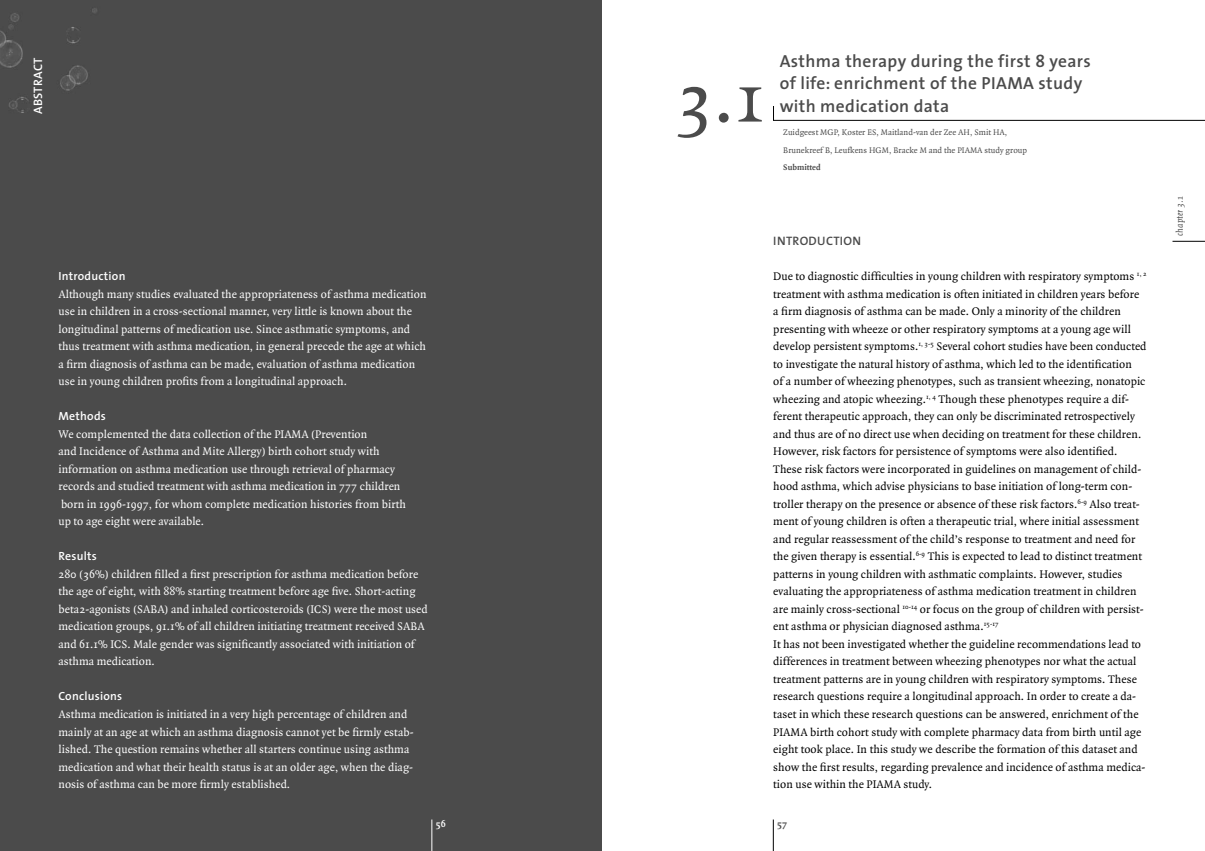
<style>
.page{position:relative;width:1205px;height:851px;background:#fff}
.page>*{position:absolute;margin:0;border:0;box-sizing:border-box;transform-origin:0 0}
.t1{font:75px "Quadraat";color:#4b4b4b}
.t2{font:600 17.5px/22.5px "The Sans";letter-spacing:.02em;color:#4b4b4b}
.t3{font:600 12.25px "The Sans";letter-spacing:.03em;color:#4b4b4b}
.t4{font:600 12.25px "The Sans";letter-spacing:.025em;color:#fff}
.t5{font:11.88px/17.5px "Quadraat";letter-spacing:.005em;color:#000}
.t6{font:11.88px/17.5px "Quadraat";letter-spacing:.005em;color:#fff}
.t7{font:600 11.88px "The Sans";letter-spacing:.02em;color:#fff}
.t8{font:italic 10px "Quadraat";letter-spacing:.005em;color:#4b4b4b}
.t9{font:700 10px "Quadraat";color:#fff}
.t10{font:700 10px "Quadraat";color:#4b4b4b}
.t11{font:8.75px/17.5px "Quadraat";letter-spacing:.005em;color:#4b4b4b}
.t12{font:700 8.75px "Quadraat";letter-spacing:.005em;color:#4b4b4b}
</style>
<div class="page">
<div style="left:0;top:0;width:602px;height:850px;background:#4b4b4b"></div>
<img style="left:0;top:8px;width:97px;height:105px">
<hr style="left:432px;top:819px;width:1px;height:31px;background:#fff">
<hr style="left:773px;top:819px;width:1px;height:31px;background:#000">
<hr style="left:1172px;top:241px;width:33px;height:1px;background:#000">
<svg style="left:773px;top:106px;width:432px;height:15px"></svg>
<p class="t4" style="left:28px;top:114px;width:58px;rotate:-90deg">ABSTRACT</p>
<h1 class="t1" style="left:675px;top:59px;width:91px">3.1</h1>
<h2 class="t2" style="left:780px;top:49px;width:313px">Asthma therapy during the first 8 years of life: enrichment of the PIAMA study</h2>
<h2 class="t2" style="left:780px;top:94px;width:171px">with medication data</h2>
<p class="t11" style="left:783px;top:124px;width:245px">Zuidgeest MGP, Koster ES, Maitland-van der Zee AH, Smit HA,<br>Brunekreef B, Leufkens HGM, Bracke M and the PIAMA study group</p>
<p class="t12" style="left:783px;top:163px;width:39px">Submitted</p>
<p class="t7" style="left:58px;top:266px;width:69px">Introduction</p>
<p class="t6" style="left:58px;top:285px;width:369px">Although many studies evaluated the appropriateness of asthma medication use in children in a cross-sectional manner, very little is known about the longitudinal patterns of medication use. Since asthmatic symptoms, and thus treatment with asthma medication, in general precede the age at which a firm diagnosis of asthma can be made, evaluation of asthma medication use in young children profits from a longitudinal approach.</p>
<p class="t7" style="left:58px;top:406px;width:49px">Methods</p>
<p class="t6" style="left:58px;top:425px;width:349px">We complemented the data collection of the PIAMA (Prevention<br>and Incidence of Asthma and Mite Allergy) birth cohort study with information on asthma medication use through retrieval of pharmacy records and studied treatment with asthma medication in 777 children born in 1996-1997, for whom complete medication histories from birth up to age eight were available.</p>
<p class="t7" style="left:58px;top:546px;width:40px">Results</p>
<p class="t6" style="left:58px;top:565px;width:371px">280 (36%) children filled a first prescription for asthma medication before the age of eight, with 88% starting treatment before age five. Short-acting beta2-agonists (SABA) and inhaled corticosteroids (ICS) were the most used medication groups, 91.1% of all children initiating treatment received SABA and 61.1% ICS. Male gender was significantly associated with initiation of asthma medication.</p>
<p class="t7" style="left:58px;top:686px;width:65px">Conclusions</p>
<p class="t6" style="left:58px;top:705px;width:357px">Asthma medication is initiated in a very high percentage of children and mainly at an age at which an asthma diagnosis cannot yet be firmly estab&shy;lished. The question remains whether all starters continue using asthma medication and what their health status is at an older age, when the diag&shy;nosis of asthma can be more firmly established.</p>
<p class="t3" style="left:773px;top:231px;width:89px">INTRODUCTION</p>
<p class="t5" style="left:773px;top:268px;width:375px">Due to diagnostic difficulties in young children with respiratory symptoms <sup>1,</sup> <sup>2 </sup>treatment with asthma medication is often initiated in children years before a firm diagnosis of asthma can be made. Only a minority of the children presenting with wheeze or other respiratory symptoms at a young age will develop persistent symptoms.<sup>1,</sup> <sup>3-5</sup> Several cohort studies have been conducted to investigate the natural history of asthma, which led to the identification<br>of a number of wheezing phenotypes, such as transient wheezing, nonatopic wheezing and atopic wheezing.<sup>1,</sup> <sup>4</sup> Though these phenotypes require a dif&shy;ferent therapeutic approach, they can only be discriminated retrospectively and thus are of no direct use when deciding on treatment for these children.<br>However, risk factors for persistence of symptoms were also identified.<br>These risk factors were incorporated in guidelines on management of child&shy;hood asthma, which advise physicians to base initiation of long-term con&shy;troller therapy on the presence or absence of these risk factors.<sup>6-9</sup> Also treat&shy;ment of young children is often a therapeutic trial, where initial assessment and regular reassessment of the child’s response to treatment and need for the given therapy is essential.<sup>6-9</sup> This is expected to lead to distinct treatment patterns in young children with asthmatic complaints. However, studies evaluating the appropriateness of asthma medication treatment in children are mainly cross-sectional <sup>10-14</sup> or focus on the group of children with persist&shy;ent asthma or physician diagnosed asthma.<sup>15-17<br></sup>It has not been investigated whether the guideline recommendations lead to differences in treatment between wheezing phenotypes nor what the actual treatment patterns are in young children with respiratory symptoms. These research questions require a longitudinal approach. In order to create a da&shy;taset in which these research questions can be answered, enrichment of the PIAMA birth cohort study with complete pharmacy data from birth until age eight took place. In this study we describe the formation of this dataset and show the first results, regarding prevalence and incidence of asthma medica&shy;tion use within the PIAMA study.</p>
<p class="t9" style="left:436px;top:818px;width:12px">56</p>
<p class="t10" style="left:777px;top:818px;width:12px">57</p>
<p class="t8" style="left:1174px;top:236px;width:41px;rotate:-90deg">chapter 3.1</p>
</div>
